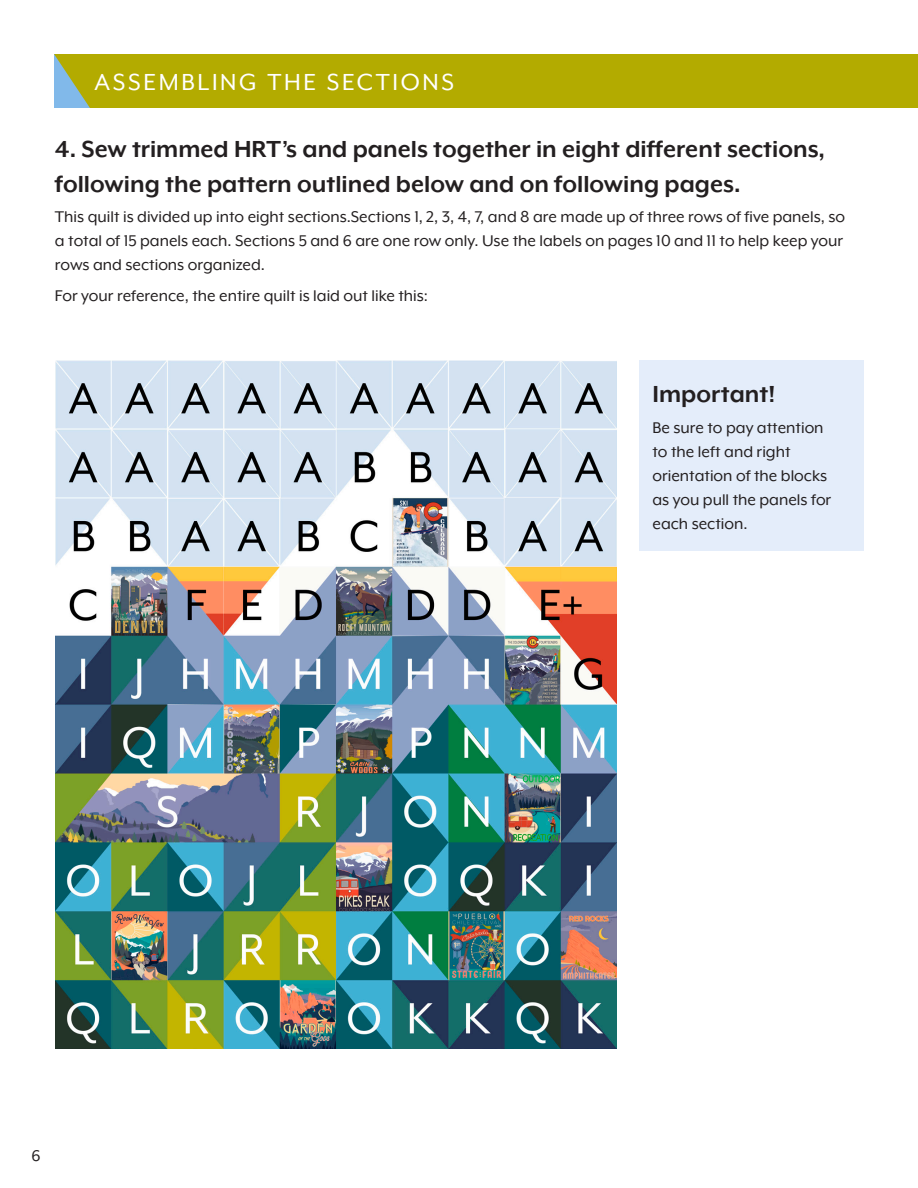
<style>
.page{position:relative;width:918px;height:1188px;background:#fff}
.page>*{position:absolute;margin:0;border:0;box-sizing:border-box;transform-origin:0 0}
.Subhead{font:700 27px/34.5px "Mr Eaves XL Mod OT";color:#231f20}
.Page_Header{font:27px "Mr Eaves XL Mod OT";letter-spacing:.1em;color:#fff}
.t1{font:18px/24px "Mr Eaves XL Mod OT";color:#231f20;text-align:justify}
</style>
<div class="page">
<div style="left:54px;top:54px;width:864px;height:54px;background:#b3ab00"></div>
<svg style="left:54px;top:54px;width:36px;height:54px"></svg>
<img style="left:55px;top:361px;width:562px;height:688px">
<div style="left:639px;top:360px;width:225px;height:190px;background:#e4edfa"></div>
<p class="Page_Header" style="left:94px;top:68px;width:361px">ASSEMBLING THE SECTIONS</p>
<p class="Subhead" style="left:55px;top:132px;width:772px">4. Sew trimmed HRT’s and panels together in eight different sections, following the pattern outlined below and on following pages.</p>
<p class="t1" style="left:55px;top:205px;width:792px">This quilt is divided up into eight sections.Sections 1, 2, 3, 4, 7, and 8 are made up of three rows of five panels, so a total of 15 panels each. Sections 5 and 6 are one row only. Use the labels on pages 10 and 11 to help keep your rows and sections organized.</p>
<p class="t1" style="left:55px;top:284px;width:375px">For your reference, the entire quilt is laid out like this:</p>
<p class="Subhead" style="left:652px;top:376px;width:124px">Important!</p>
<p class="t1" style="left:652px;top:415px;width:180px;text-align:left">Be sure to pay attention to the left and right orientation of the blocks as you pull the panels for each section.</p>
<p class="t1" style="left:31px;top:1144px;width:11px">6</p>
</div>
